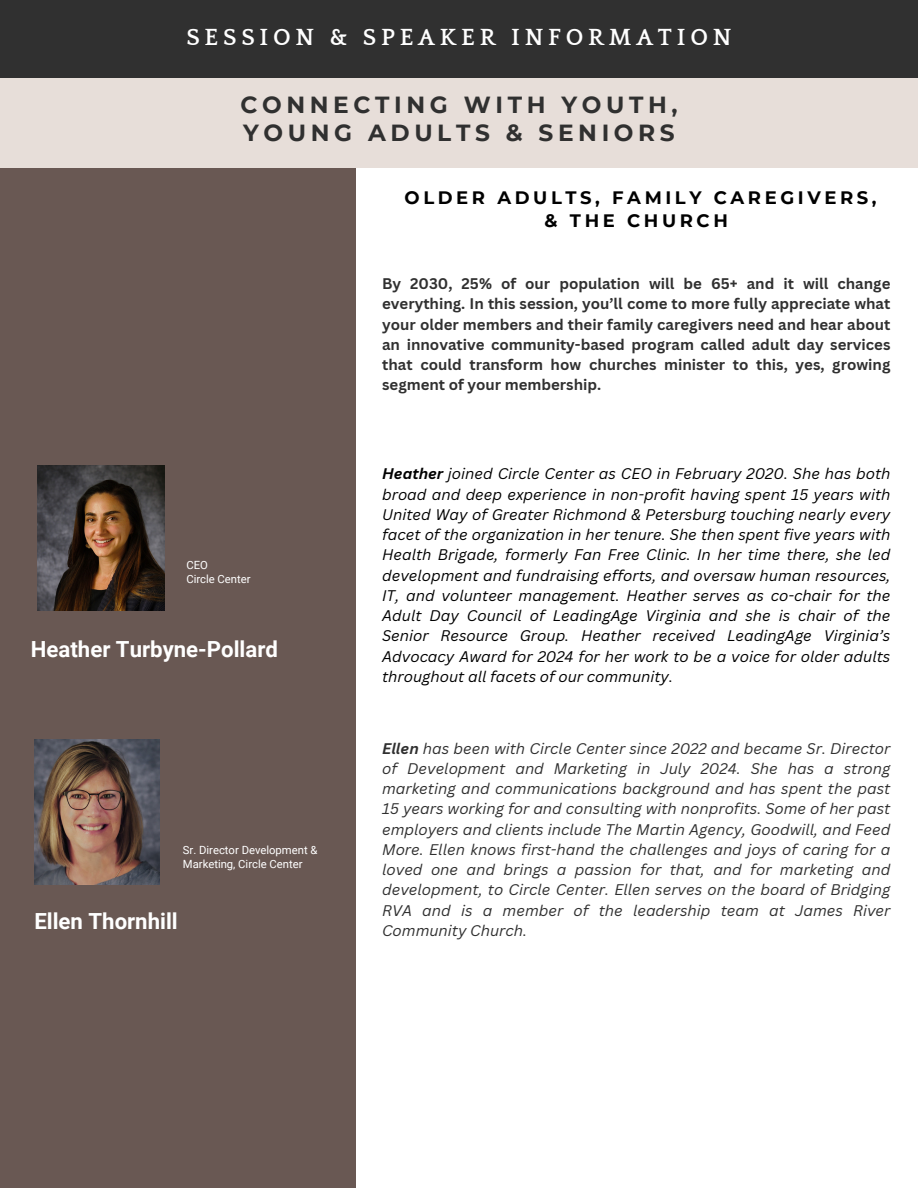
<style>
.page{position:relative;width:918px;height:1188px;background:#fff}
.page>*{position:absolute;margin:0;border:0;box-sizing:border-box;transform-origin:0 0}
.t1{font:700 24px "Quattrocento";letter-spacing:.2em;color:#fff}
.t2{font:700 23.25px/28.2px "Montserrat";letter-spacing:.2em;color:#303030}
.t3{font:700 22.2px "Roboto";color:#fff}
.t4{font:700 18px/22.5px "Montserrat";letter-spacing:.2em;color:#000;text-align:center}
.t5{font:italic 15px/20.2px "Canva Sans";color:#000;text-align:justify}
.t6{font:italic 15px/20.2px "Canva Sans";color:#303030;text-align:justify}
.t7{font:700 15px/20.2px "Canva Sans";color:#303030;text-align:justify}
.t8{font:11.25px/14.1px "Roboto";color:#fff}
.s1{font-weight:700}
</style>
<div class="page">
<div style="left:0;top:77px;width:918px;height:91px;background:#e7ded9"></div>
<div style="left:0;top:168px;width:356px;height:1020px;background:#695853"></div>
<img style="left:34px;top:739px;width:126px;height:145px">
<img style="left:38px;top:465px;width:127px;height:145px">
<div style="left:0;top:0;width:918px;height:77px;background:#303030"></div>
<h5 class="t1" style="left:186px;top:25px;width:547px">SESSION &amp; SPEAKER INFORMATION</h5>
<h1 class="t2" style="left:240px;top:90px;width:439px">CONNECTING WITH YOUTH,<br>YOUNG ADULTS &amp; SENIORS</h1>
<p class="t4" style="left:405px;top:186px;width:474px">OLDER ADULTS, FAMILY CAREGIVERS, &amp; THE CHURCH</p>
<h2 class="t8" style="left:186px;top:558px;width:23px">CEO</h2>
<h3 class="t8" style="left:186px;top:572px;width:66px">Circle Center</h3>
<p class="t3" style="left:31px;top:637px;width:249px">Heather Turbyne-Pollard</p>
<p class="t8" style="left:183px;top:843px;width:136px">Sr. Director Development &amp;<br>Marketing, Circle Center</p>
<p class="t3" style="left:34px;top:908px;width:145px">Ellen Thornhill</p>
<h5 class="t7" style="left:382px;top:273px;width:510px">By 2030, 25% of our population will be 65+ and it will change everything. In this session, you’ll come to more fully appreciate what your older members and their family caregivers need and hear about an innovative community-based program called adult day services that could transform how churches minister to this, yes, growing segment of your membership.</h5>
<h2 class="t5" style="left:382px;top:463px;width:510px"><span class="s1">Heather</span> joined Circle Center as CEO in February 2020. She has both broad and deep experience in non-profit having spent 15 years with United Way of Greater Richmond &amp; Petersburg touching nearly every facet of the organization in her tenure. She then spent five years with Health Brigade, formerly Fan Free Clinic. In her time there, she led development and fundraising efforts, and oversaw human resources, IT, and volunteer management. Heather serves as co-chair for the Adult Day Council of LeadingAge Virginia and she is chair of the Senior Resource Group. Heather received LeadingAge Virginia’s Advocacy Award for 2024 for her work to be a voice for older adults throughout all facets of our community.</h2>
<h1 class="t6" style="left:382px;top:738px;width:510px"><span class="s1">Ellen</span> has been with Circle Center since 2022 and became Sr. Director of Development and Marketing in July 2024. She has a strong marketing and communications background and has spent the past 15 years working for and consulting with nonprofits. Some of her past employers and clients include The Martin Agency, Goodwill, and Feed More. Ellen knows first-hand the challenges and joys of caring for a loved one and brings a passion for that, and for marketing and development, to Circle Center. Ellen serves on the board of Bridging RVA and is a member of the leadership team at James River Community Church.</h1>
</div>
